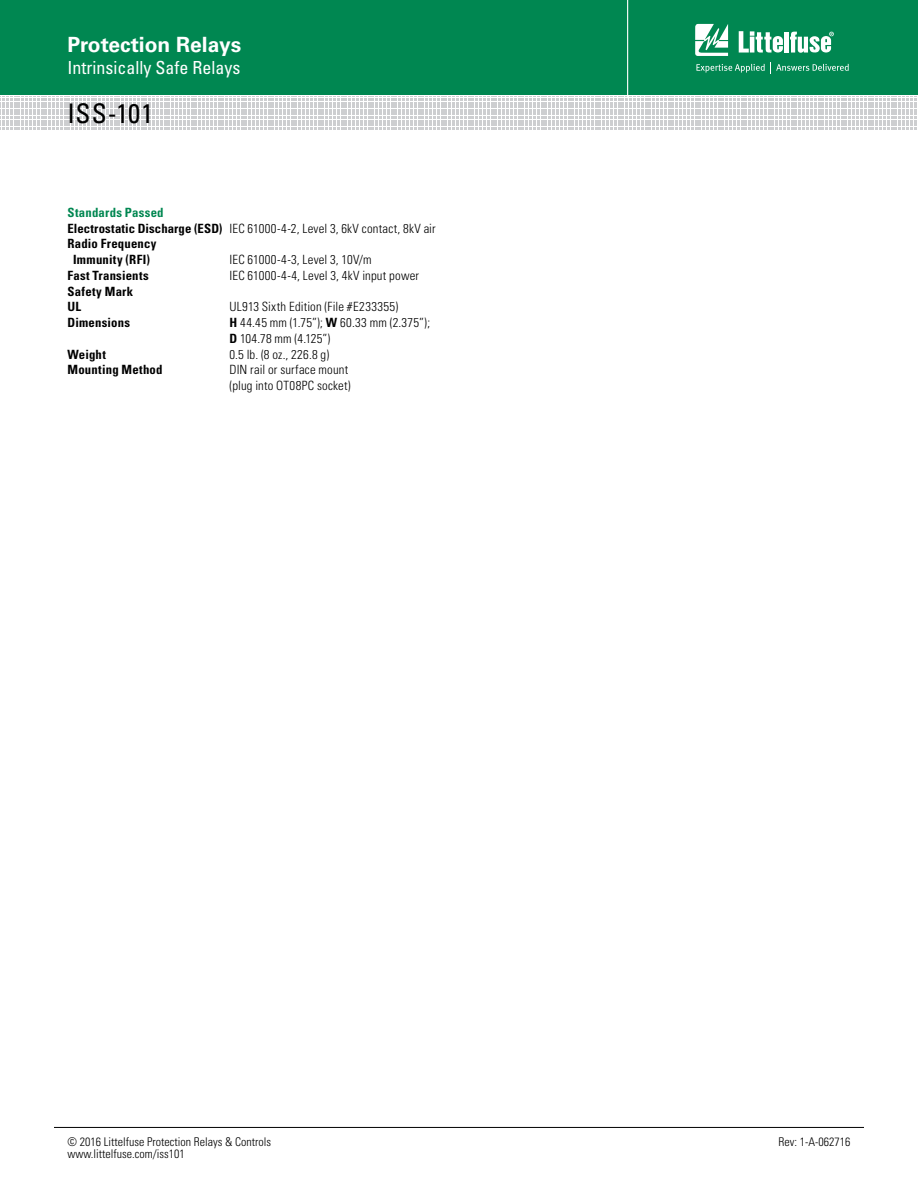
<style>
.page{position:relative;width:918px;height:1188px;background:#fff}
.page>*{position:absolute;margin:0;border:0;box-sizing:border-box;transform-origin:0 0}
.t1{font:condensed 27px "Univers LT Std";letter-spacing:.03em;color:#000}
.t2{font:700 21px "Univers LT Std";color:#fff}
.t3{font:condensed 18px "Univers LT Std";color:#fff}
.t4{font:300 condensed 12.75px/15.8px "Univers LT Std";letter-spacing:.015em;color:#000}
.t5{font:700 condensed 12.75px/15.8px "Univers LT Std";letter-spacing:.02em;color:#000}
.t6{font:700 condensed 12.75px "Univers LT Std";letter-spacing:.02em;color:#008751}
.t7{font:300 condensed 12px "Univers LT Std";color:#000}
.s1{font-weight:700}
</style>
<div class="page">
<div style="left:0;top:0;width:918px;height:95px;background:#008751"></div>
<svg style="left:0;top:96px;width:917px;height:34px"></svg>
<hr style="left:627px;top:0;width:1px;height:98px;background:#fff">
<svg style="left:695px;top:24px;width:33px;height:32px"></svg>
<div style="left:784px;top:32px;width:5px;height:21px;background:#fff"></div>
<svg style="left:790px;top:32px;width:44px;height:21px"></svg>
<svg style="left:739px;top:31px;width:44px;height:22px"></svg>
<svg style="left:696px;top:62px;width:153px;height:11px"></svg>
<hr style="left:54px;top:1127px;width:810px;height:1px;background:#000">
<h2 class="t2" style="left:68px;top:37px;width:175px">Protection Relays</h2>
<h3 class="t3" style="left:68px;top:61px;width:174px">Intrinsically Safe Relays</h3>
<h1 class="t1" style="left:68px;top:103px;width:87px">ISS-101</h1>
<p class="t6" style="left:68px;top:207px;width:98px">Standards Passed</p>
<p class="t4" style="left:68px;top:221px;width:370px"><span class="s1">Electrostatic Discharge (ESD)</span> IEC 61000-4-2, Level 3, 6kV contact, 8kV air</p>
<p class="t5" style="left:68px;top:237px;width:90px">Radio Frequency</p>
<p class="t5" style="left:73px;top:253px;width:78px">Immunity (RFI)</p>
<p class="t4" style="left:230px;top:253px;width:144px">IEC 61000-4-3, Level 3, 10V/m</p>
<p class="t5" style="left:68px;top:268px;width:83px">Fast Transients</p>
<p class="t4" style="left:230px;top:268px;width:191px">IEC 61000-4-4, Level 3, 4kV input power</p>
<p class="t5" style="left:68px;top:284px;width:67px">Safety Mark<br>UL</p>
<p class="t4" style="left:230px;top:300px;width:170px">UL913 Sixth Edition (File #E233355)</p>
<p class="t5" style="left:68px;top:316px;width:64px">Dimensions</p>
<p class="t4" style="left:229px;top:316px;width:202px"><span class="s1">H</span> 44.45 mm (1.75”); <span class="s1">W</span> 60.33 mm (2.375”);<br><span class="s1">D</span> 104.78 mm (4.125”)</p>
<p class="t5" style="left:68px;top:347px;width:40px">Weight</p>
<p class="t4" style="left:230px;top:347px;width:101px">0.5 lb. (8 oz., 226.8 g)</p>
<p class="t5" style="left:68px;top:363px;width:97px">Mounting Method</p>
<p class="t4" style="left:230px;top:363px;width:123px">DIN rail or surface mount (plug into OT08PC socket)</p>
<p class="t7" style="left:68px;top:1137px;width:205px">© 2016 Littelfuse Protection Relays &amp; Controls</p>
<p class="t7" style="left:68px;top:1149px;width:119px">www.littelfuse.com/iss101</p>
<p class="t7" style="left:779px;top:1137px;width:73px">Rev: 1-A-062716</p>
</div>
